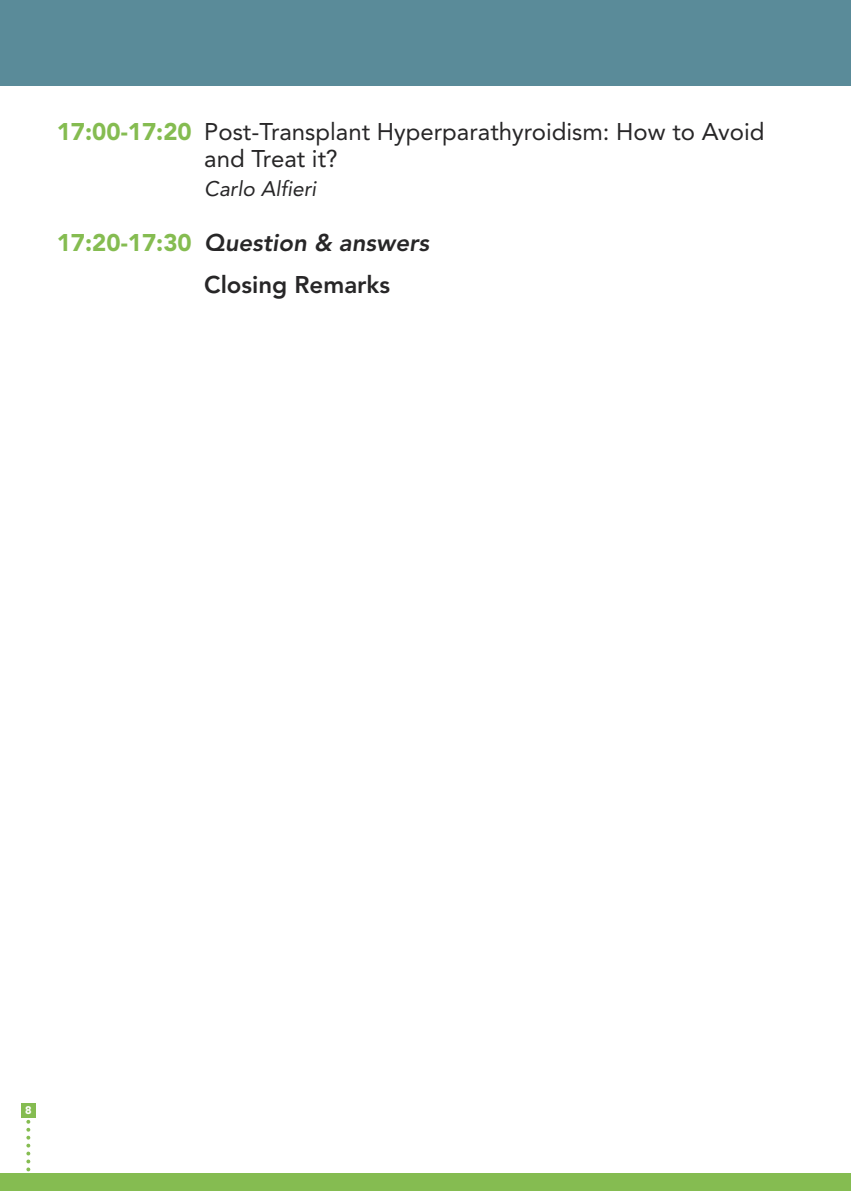
<style>
.page{position:relative;width:851px;height:1191px;background:#fff}
.page>*{position:absolute;margin:0;border:0;box-sizing:border-box;transform-origin:0 0}
.t1{font:24px/27.2px "Avenir LT Std";color:#272627}
.t2{font:italic 800 24px/42px "Avenir LT Std";color:#272627}
.t3{font:italic 21px "Avenir LT Std";color:#272627}
.t4{font:900 11px "Avenir LT Std";color:#fff}
.s1{font-weight:900;color:#85bc51}
.s2{font-weight:900;font-style:normal;color:#85bc51}
.s3{font-style:normal}
</style>
<div class="page">
<div style="left:0;top:0;width:850px;height:85px;background:#5a8b99"></div>
<div style="left:0;top:1174px;width:850px;height:17px;background:#85bc51"></div>
<svg style="left:26px;top:1117px;width:4px;height:57px"></svg>
<div style="left:21px;top:1103px;width:14px;height:14px;background:#85bc51"></div>
<p class="t1" style="left:204px;top:120px;width:561px;text-indent:-147px"><span class="s1">17:00-17:20</span> Post-Transplant Hyperparathyroidism: How to Avoid and Treat it?</p>
<p class="t3" style="left:204px;top:180px;width:114px">Carlo Alfieri</p>
<p class="t2" style="left:204px;top:224px;width:226px;text-indent:-147px"><span class="s2">17:20-17:30</span> Question &amp; answers<br><span class="s3">Closing Remarks</span></p>
<p class="t4" style="left:25px;top:1105px;width:8px">8</p>
</div>
